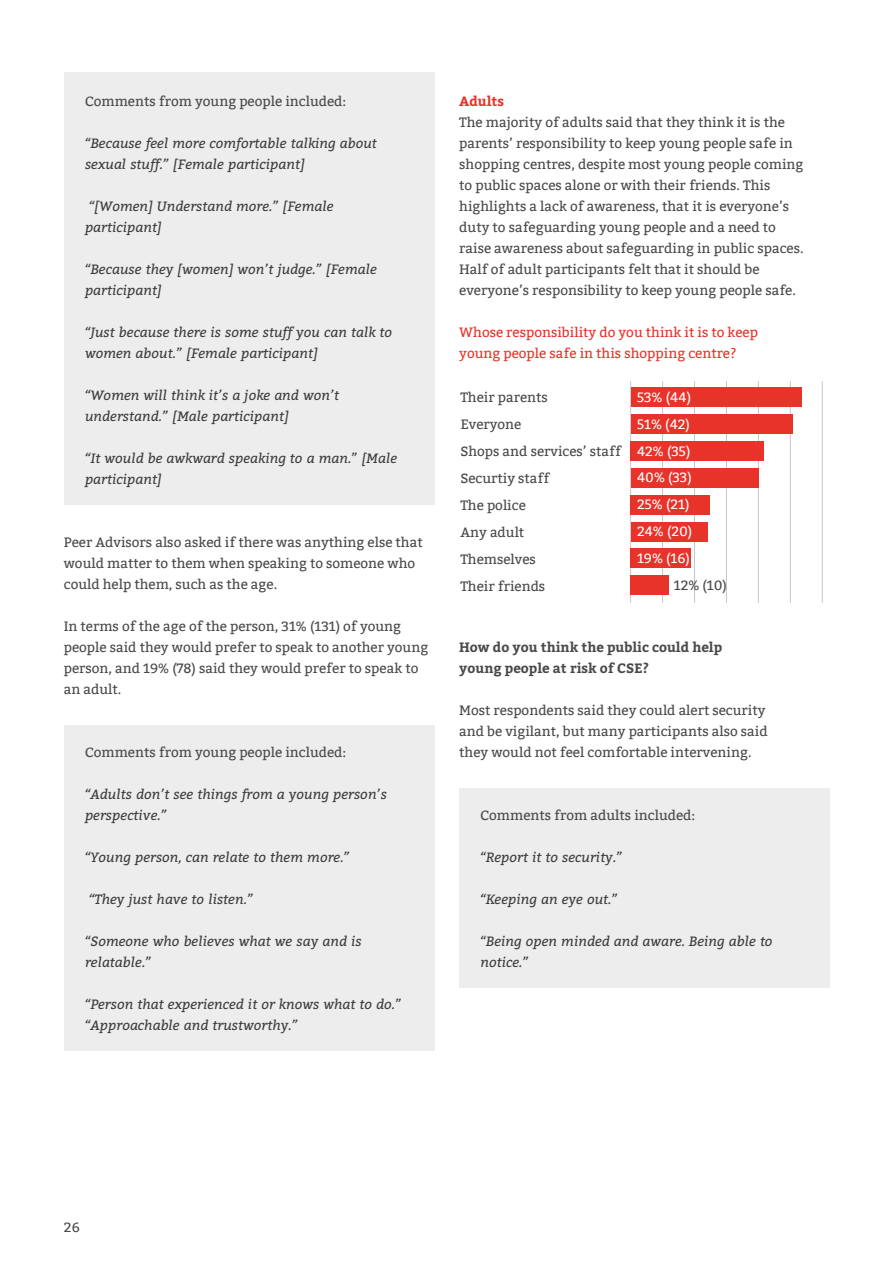
<style>
.page{position:relative;width:893px;height:1263px;background:#fff}
.page>*{position:absolute;margin:0;border:0;box-sizing:border-box;transform-origin:0 0}
.t1{font:13.5px/21px "Bitter";color:#4a4a49}
.t2{font:italic 13.5px/21px "Bitter";color:#3c3c3b}
.t3{font:13.5px/21px "Bitter";color:#e7332a}
.t4{font:700 13.5px/21px "Bitter";color:#4a4a49}
.t5{font:13.5px/26.8px "Bitter";color:#fff}
.t6{font:700 13.5px "Bitter";color:#e7332a}
</style>
<div class="page">
<div style="left:64px;top:72px;width:371px;height:433px;background:#ededed"></div>
<div style="left:64px;top:726px;width:371px;height:325px;background:#ededed"></div>
<div style="left:459px;top:788px;width:371px;height:200px;background:#ededed"></div>
<hr style="left:630px;top:381px;width:1px;height:222px;background:#c6c6c6">
<hr style="left:662px;top:381px;width:1px;height:222px;background:#c6c6c6">
<hr style="left:694px;top:381px;width:1px;height:222px;background:#c6c6c6">
<hr style="left:726px;top:381px;width:1px;height:222px;background:#c6c6c6">
<hr style="left:758px;top:381px;width:1px;height:222px;background:#c6c6c6">
<hr style="left:790px;top:381px;width:1px;height:222px;background:#c6c6c6">
<hr style="left:822px;top:381px;width:1px;height:222px;background:#c6c6c6">
<div style="left:631px;top:388px;width:170px;height:19px;background:#e7332a"></div>
<div style="left:631px;top:414px;width:162px;height:20px;background:#e7332a"></div>
<div style="left:631px;top:441px;width:133px;height:19px;background:#e7332a"></div>
<div style="left:631px;top:468px;width:127px;height:19px;background:#e7332a"></div>
<div style="left:631px;top:495px;width:79px;height:19px;background:#e7332a"></div>
<div style="left:631px;top:522px;width:76px;height:19px;background:#e7332a"></div>
<div style="left:631px;top:549px;width:60px;height:19px;background:#e7332a"></div>
<div style="left:631px;top:576px;width:38px;height:19px;background:#e7332a"></div>
<p class="t1" style="left:85px;top:91px;width:263px">Comments from young people included:</p>
<p class="t2" style="left:85px;top:132px;width:293px">“Because feel more comfortable talking about sexual stuff.” [Female participant]</p>
<p class="t2" style="left:85px;top:195px;width:250px;text-indent:4px">“[Women] Understand more.” [Female participant]</p>
<p class="t2" style="left:85px;top:258px;width:293px">“Because they [women] won’t judge.” [Female participant]</p>
<p class="t2" style="left:85px;top:321px;width:309px">“Just because there is some stuff you can talk to women about.” [Female participant]</p>
<p class="t2" style="left:85px;top:384px;width:255px">“Women will think it’s a joke and won’t understand.” [Male participant]</p>
<p class="t2" style="left:85px;top:447px;width:314px">“It would be awkward speaking to a man.” [Male participant]</p>
<p class="t1" style="left:64px;top:532px;width:360px">Peer Advisors also asked if there was anything else that would matter to them when speaking to someone who could help them, such as the age.</p>
<p class="t1" style="left:64px;top:616px;width:366px">In terms of the age of the person, 31% (131) of young people said they would prefer to speak to another young person, and 19% (78) said they would prefer to speak to an adult.</p>
<p class="t1" style="left:85px;top:742px;width:263px">Comments from young people included:</p>
<p class="t2" style="left:85px;top:783px;width:303px">“Adults don’t see things from a young person’s perspective.”</p>
<p class="t2" style="left:85px;top:846px;width:266px">“Young person, can relate to them more.”</p>
<p class="t2" style="left:89px;top:888px;width:166px">“They just have to listen.”</p>
<p class="t2" style="left:85px;top:930px;width:278px">“Someone who believes what we say and is relatable.”</p>
<p class="t2" style="left:85px;top:993px;width:318px">“Person that experienced it or knows what to do.” “Approachable and trustworthy.”</p>
<p class="t6" style="left:459px;top:93px;width:46px">Adults</p>
<p class="t1" style="left:459px;top:112px;width:346px">The majority of adults said that they think it is the parents’ responsibility to keep young people safe in shopping centres, despite most young people coming to public spaces alone or with their friends. This highlights a lack of awareness, that it is everyone’s duty to safeguarding young people and a need to raise awareness about safeguarding in public spaces.<br>Half of adult participants felt that it should be everyone’s responsibility to keep young people safe.</p>
<p class="t3" style="left:459px;top:322px;width:300px">Whose responsibility do you think it is to keep young people safe in this shopping centre?</p>
<p class="t1" style="left:460px;top:384px;width:162px;line-height:27px">Their parents<br>Everyone<br>Shops and services’ staff<br>Securtiy staff<br>The police<br>Any adult<br>Themselves<br>Their friends</p>
<p class="t5" style="left:637px;top:384px;width:57px">53% (44)<br>51% (42)<br>42% (35)<br>40% (33)<br>25% (21)<br>24% (20)<br>19% (16)</p>
<p class="t1" style="left:674px;top:575px;width:55px">12% (10)</p>
<p class="t4" style="left:459px;top:637px;width:265px">How do you think the public could help young people at risk of CSE?</p>
<p class="t1" style="left:459px;top:700px;width:310px">Most respondents said they could alert security and be vigilant, but many participants also said they would not feel comfortable intervening.</p>
<p class="t1" style="left:480px;top:805px;width:216px">Comments from adults included:</p>
<p class="t2" style="left:480px;top:846px;width:144px">“Report it to security.”</p>
<p class="t2" style="left:480px;top:888px;width:139px">“Keeping an eye out.”</p>
<p class="t2" style="left:480px;top:930px;width:294px">“Being open minded and aware. Being able to notice.”</p>
<p class="t1" style="left:64px;top:1217px;width:17px">26</p>
</div>
